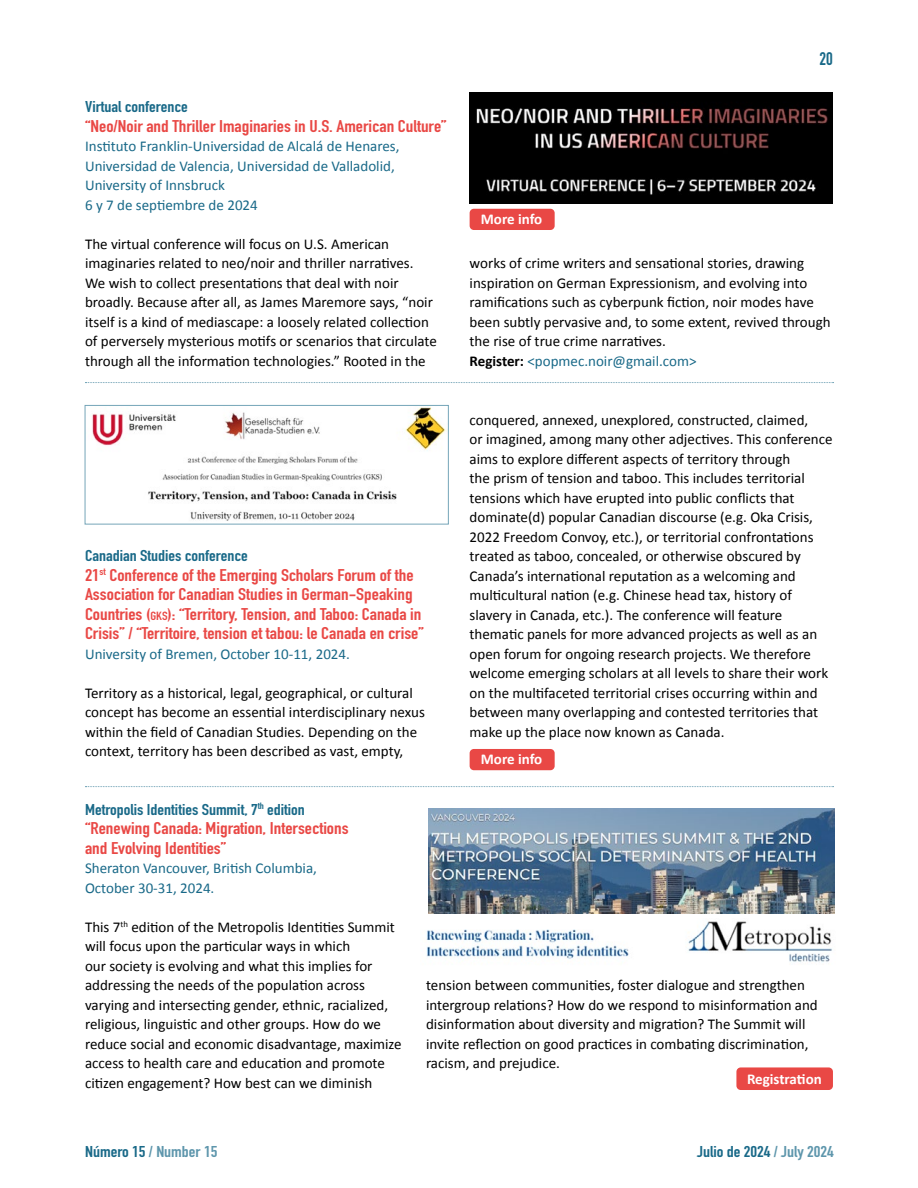
<style>
.page{position:relative;width:918px;height:1188px;background:#fff}
.page>*{position:absolute;margin:0;border:0;box-sizing:border-box;transform-origin:0 0}
.t1{font:700 18px "DIN Condensed";color:#196988}
.t2{font:700 16.8px/19.5px "DIN Condensed";color:#e94845;scale:1.16 1}
.t3{font:700 15.45px "DIN Condensed";color:#196988;scale:1.16 1}
.t4{font:700 15.45px "DIN Condensed";color:#5e96ac;scale:1.16 1}
.t5{font:15px/19.5px "Calibri";color:#000}
.t6{font:15px/19.5px "Calibri";color:#196988}
.t7{font:700 15px "Calibri";color:#fff}
.s1{font-size:11.7px}
.s2{font-weight:700}
.s3{color:#196988}
.s4{color:#5e96ac}
</style>
<div class="page">
<img style="left:470px;top:93px;width:363px;height:110px">
<div style="left:470px;top:209px;width:85px;height:21px;background:#e94845;border-radius:4px"></div>
<div style="left:470px;top:749px;width:85px;height:21px;background:#e94845;border-radius:4px"></div>
<div style="left:736px;top:1067px;width:97px;height:23px;background:#e94845;border-radius:4px"></div>
<img style="left:92px;top:407px;width:355px;height:114px">
<div style="left:85px;top:405px;width:364px;height:119px;border:1px solid #75a5b8"></div>
<svg style="left:85px;top:382px;width:749px;height:1px"></svg>
<svg style="left:85px;top:786px;width:749px;height:1px"></svg>
<img style="left:429px;top:808px;width:405px;height:106px">
<img style="left:426px;top:921px;width:406px;height:41px">
<p class="t3" style="left:85px;top:97px;width:90px">Virtual conference</p>
<p class="t2" style="left:85px;top:116px;width:313px">“Neo/Noir and Thriller Imaginaries in U.S. American Culture”</p>
<p class="t6" style="left:85px;top:136px;width:316px">Instituto Franklin-Universidad de Alcalá de Henares, Universidad de Valencia, Universidad de Valladolid, University of Innsbruck<br>6 y 7 de septiembre de 2024</p>
<p class="t5" style="left:85px;top:234px;width:353px">The virtual conference will focus on U.S. American imaginaries related to neo/noir and thriller narratives.<br>We wish to collect presentations that deal with noir broadly. Because after all, as James Maremore says, “noir itself is a kind of mediascape: a loosely related collection of perversely mysterious motifs or scenarios that circulate through all the information technologies.” Rooted in the</p>
<p class="t3" style="left:85px;top:545px;width:142px">Canadian Studies conference</p>
<p class="t2" style="left:85px;top:565px;width:294px">21<sup>st</sup> Conference of the Emerging Scholars Forum of the Association for Canadian Studies in German-Speaking Countries (<span class="s1">gks</span>): “Territory, Tension, and Taboo: Canada in Crisis” / “Territoire, tension et tabou: le Canada en crise”</p>
<p class="t6" style="left:85px;top:643px;width:266px">University of Bremen, October 10-11, 2024.</p>
<p class="t5" style="left:85px;top:682px;width:341px">Territory as a historical, legal, geographical, or cultural concept has become an essential interdisciplinary nexus within the field of Canadian Studies. Depending on the context, territory has been described as vast, empty,</p>
<p class="t7" style="left:481px;top:209px;width:63px">More info</p>
<p class="t1" style="left:820px;top:47px;width:15px">20</p>
<p class="t5" style="left:470px;top:253px;width:363px">works of crime writers and sensational stories, drawing inspiration on German Expressionism, and evolving into ramifications such as cyberpunk fiction, noir modes have been subtly pervasive and, to some extent, revived through the rise of true crime narratives.<br><span class="s2">Register:</span> <span class="s3">&lt;popmec.noir@gmail.com&gt;</span></p>
<p class="t5" style="left:470px;top:409px;width:364px">conquered, annexed, unexplored, constructed, claimed,<br>or imagined, among many other adjectives. This conference aims to explore different aspects of territory through<br>the prism of tension and taboo. This includes territorial tensions which have erupted into public conflicts that dominate(d) popular Canadian discourse (e.g. Oka Crisis, 2022 Freedom Convoy, etc.), or territorial confrontations treated as taboo, concealed, or otherwise obscured by Canada’s international reputation as a welcoming and multicultural nation (e.g. Chinese head tax, history of slavery in Canada, etc.). The conference will feature thematic panels for more advanced projects as well as an open forum for ongoing research projects. We therefore welcome emerging scholars at all levels to share their work on the multifaceted territorial crises occurring within and between many overlapping and contested territories that make up the place now known as Canada.</p>
<p class="t7" style="left:481px;top:749px;width:63px">More info</p>
<p class="t3" style="left:85px;top:799px;width:191px">Metropolis Identities Summit, 7<sup>th</sup> edition</p>
<p class="t2" style="left:85px;top:818px;width:229px">“Renewing Canada: Migration, Intersections and Evolving Identities”</p>
<p class="t6" style="left:85px;top:858px;width:233px">Sheraton Vancouver, British Columbia,<br>October 30-31, 2024.</p>
<p class="t5" style="left:85px;top:916px;width:318px">This 7<sup>th</sup> edition of the Metropolis Identities Summit will focus upon the particular ways in which<br>our society is evolving and what this implies for addressing the needs of the population across varying and intersecting gender, ethnic, racialized, religious, linguistic and other groups. How do we reduce social and economic disadvantage, maximize access to health care and education and promote citizen engagement? How best can we diminish</p>
<p class="t5" style="left:426px;top:975px;width:393px">tension between communities, foster dialogue and strengthen intergroup relations? How do we respond to misinformation and disinformation about diversity and migration? The Summit will invite reflection on good practices in combating discrimination, racism, and prejudice.</p>
<p class="t7" style="left:747px;top:1068px;width:76px">Registration</p>
<p class="t4" style="left:85px;top:1141px;width:116px"><span class="s3">Número 15</span> / Number 15</p>
<p class="t3" style="left:697px;top:1141px;width:119px">Julio de 2024 <span class="s4">/ July 2024</span></p>
</div>
